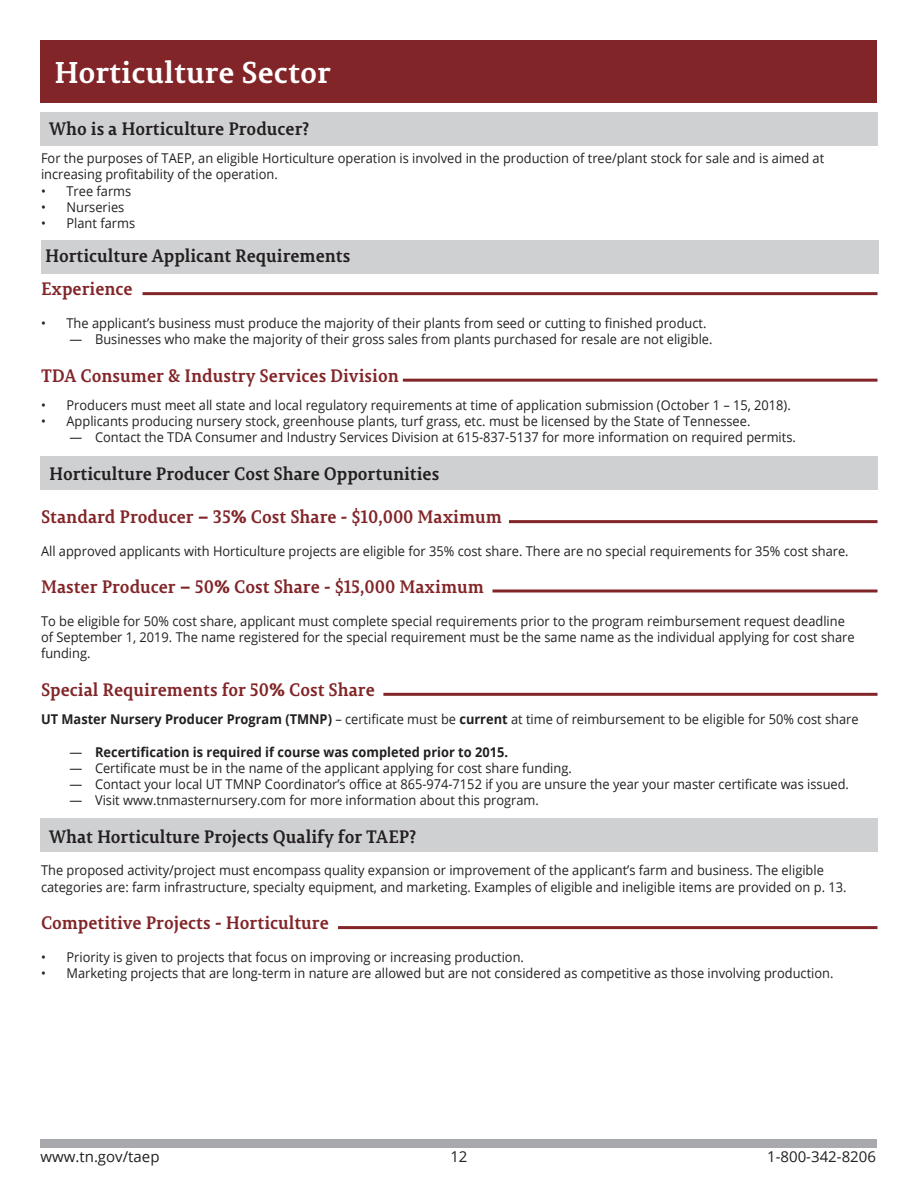
<style>
.page{position:relative;width:918px;height:1188px;background:#fff}
.page>*{position:absolute;margin:0;border:0;box-sizing:border-box;transform-origin:0 0}
.t1{font:700 30px "Permian Slab Serif Typeface";color:#fff}
.t2{font:700 18px "Permian Slab Serif Typeface";color:#822528;scale:.95 1}
.t3{font:700 18px "Permian Slab Serif Typeface";color:#231f20;scale:.95 1}
.t4{font:15px "Open Sans";color:#231f20}
.t5{font:13.5px/16.2px "Open Sans";color:#231f20;scale:.95 1}
.t6{font:700 13.5px "Open Sans";color:#231f20;scale:.95 1}
.s1{font-weight:700}
.s2{font-weight:400}
</style>
<div class="page">
<div style="left:40px;top:40px;width:838px;height:63px;background:#822528"></div>
<div style="left:40px;top:1139px;width:838px;height:9px;background:#a8a9ad"></div>
<div style="left:40px;top:819px;width:838px;height:33px;background:#cfd0d2"></div>
<div style="left:41px;top:240px;width:838px;height:33px;background:#cfd0d2"></div>
<div style="left:40px;top:456px;width:838px;height:33px;background:#cfd0d2"></div>
<div style="left:40px;top:112px;width:838px;height:34px;background:#cfd0d2"></div>
<hr style="left:143px;top:292px;width:734px;height:3px;background:#822528">
<hr style="left:403px;top:379px;width:475px;height:3px;background:#822528">
<hr style="left:509px;top:520px;width:368px;height:3px;background:#822528">
<hr style="left:492px;top:589px;width:386px;height:3px;background:#822528">
<hr style="left:383px;top:693px;width:495px;height:3px;background:#822528">
<hr style="left:338px;top:926px;width:540px;height:3px;background:#822528">
<p class="t1" style="left:54px;top:47px;width:278px">Horticulture Sector</p>
<p class="t3" style="left:49px;top:114px;width:276px">Who is a Horticulture Producer?</p>
<p class="t5" style="left:41px;top:150px;width:826px">For the purposes of TAEP, an eligible Horticulture operation is involved in the production of tree/plant stock for sale and is aimed at increasing profitability of the operation.</p>
<p class="t5" style="left:41px;top:182px;width:97px">• Tree farms</p>
<p class="t5" style="left:41px;top:198px;width:89px">• Nurseries</p>
<p class="t5" style="left:41px;top:215px;width:101px">• Plant farms</p>
<p class="t3" style="left:45px;top:240px;width:323px">Horticulture Applicant Requirements</p>
<p class="t2" style="left:41px;top:274px;width:98px">Experience</p>
<p class="t5" style="left:41px;top:314px;width:702px">• The applicant’s business must produce the majority of their plants from seed or cutting to finished product.</p>
<p class="t5" style="left:70px;top:330px;width:678px">— Businesses who make the majority of their gross sales from plants purchased for resale are not eligible.</p>
<p class="t2" style="left:41px;top:360px;width:378px">TDA Consumer &amp; Industry Services Division</p>
<p class="t5" style="left:41px;top:396px;width:791px">• Producers must meet all state and local regulatory requirements at time of application submission (October 1 – 15, 2018).</p>
<p class="t5" style="left:41px;top:413px;width:748px">• Applicants producing nursery stock, greenhouse plants, turf grass, etc. must be licensed by the State of Tennessee.</p>
<p class="t5" style="left:70px;top:429px;width:766px">— Contact the TDA Consumer and Industry Services Division at 615-837-5137 for more information on required permits.</p>
<p class="t3" style="left:49px;top:459px;width:412px">Horticulture Producer Cost Share Opportunities</p>
<p class="t2" style="left:41px;top:502px;width:487px">Standard Producer – 35% Cost Share - $10,000 Maximum</p>
<p class="t5" style="left:41px;top:542px;width:852px">All approved applicants with Horticulture projects are eligible for 35% cost share. There are no special requirements for 35% cost share.</p>
<p class="t2" style="left:41px;top:572px;width:468px">Master Producer – 50% Cost Share - $15,000 Maximum</p>
<p class="t5" style="left:41px;top:612px;width:858px">To be eligible for 50% cost share, applicant must complete special requirements prior to the program reimbursement request deadline of September 1, 2019. The name registered for the special requirement must be the same name as the individual applying for cost share funding.</p>
<p class="t2" style="left:41px;top:675px;width:353px">Special Requirements for 50% Cost Share</p>
<p class="t5" style="left:41px;top:711px;width:862px"><span class="s1">UT Master Nursery Producer Program (TMNP)</span> – certificate must be <span class="s1">current</span> at time of reimbursement to be eligible for 50% cost share</p>
<p class="t6" style="left:70px;top:742px;width:463px"><span class="s2">—</span> Recertification is required if course was completed prior to 2015.</p>
<p class="t5" style="left:70px;top:759px;width:530px">— Certificate must be in the name of the applicant applying for cost share funding.</p>
<p class="t5" style="left:70px;top:776px;width:822px">— Contact your local UT TMNP Coordinator’s office at 865-974-7152 if you are unsure the year your master certificate was issued.</p>
<p class="t5" style="left:70px;top:792px;width:496px">— Visit www.tnmasternursery.com for more information about this program.</p>
<p class="t3" style="left:49px;top:822px;width:388px">What Horticulture Projects Qualify for TAEP?</p>
<p class="t5" style="left:41px;top:862px;width:849px">The proposed activity/project must encompass quality expansion or improvement of the applicant’s farm and business. The eligible categories are: farm infrastructure, specialty equipment, and marketing. Examples of eligible and ineligible items are provided on p. 13.</p>
<p class="t2" style="left:41px;top:908px;width:304px">Competitive Projects - Horticulture</p>
<p class="t5" style="left:41px;top:948px;width:510px">• Priority is given to projects that focus on improving or increasing production.</p>
<p class="t5" style="left:41px;top:965px;width:836px">• Marketing projects that are long-term in nature are allowed but are not considered as competitive as those involving production.</p>
<p class="t4" style="left:40px;top:1146px;width:121px">www.tn.gov/taep</p>
<p class="t4" style="left:450px;top:1146px;width:19px">12</p>
<p class="t4" style="left:767px;top:1146px;width:110px">1-800-342-8206</p>
</div>
